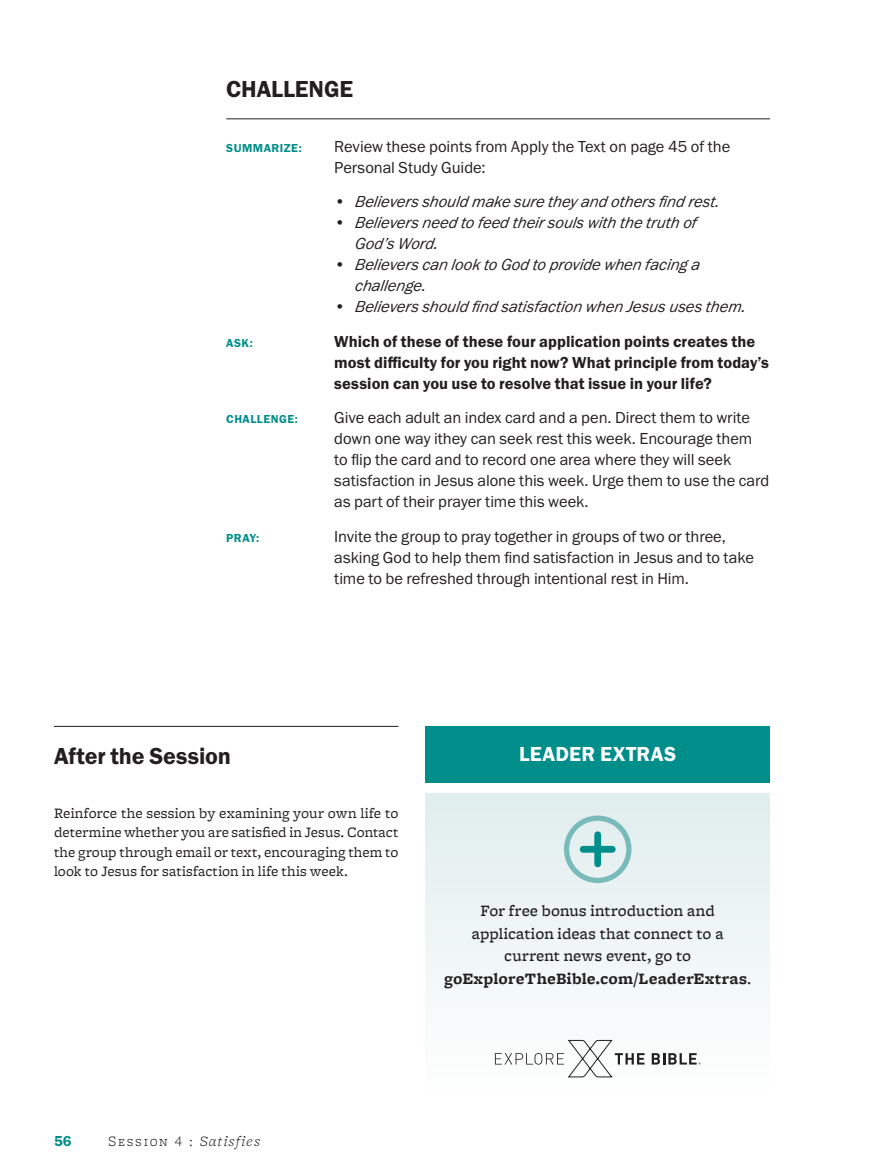
<style>
.page{position:relative;width:878px;height:1175px;background:#fff}
.page>*{position:absolute;margin:0;border:0;box-sizing:border-box;transform-origin:0 0}
.Head_2{font:24px "Franklin Gothic URW Dem";letter-spacing:-.005em;color:#231f20}
.Head_2-2{font:21px "Franklin Gothic URW Dem";letter-spacing:.02em;color:#fff}
.Body_2{font:16.5px/21px "Franklin Gothic URW Boo";letter-spacing:-.005em;color:#231f20}
.t1{font:italic 16.5px/21px "Franklin Gothic URW Boo Ita";color:#231f20}
.Body_2-2{font:16.5px/21px "Franklin Gothic URW Dem";color:#231f20}
.Body_1_Space{font:500 16.5px/22.5px "Freight Micro Pro";letter-spacing:.01em;color:#231f20;text-align:center}
.Body_1{font:15px/19.5px "Freight Micro Pro";letter-spacing:.01em;color:#231f20;text-align:justify}
.t2{font:300 15px "Freight Micro Pro";letter-spacing:.11em;color:#231f20}
.t3{font:15px "Franklin Gothic URW Dem";color:#008e8a}
.Body_2-3{font:12px "Franklin Gothic URW Dem";letter-spacing:.04em;color:#008e8a}
.s1{font-style:normal}
.s2{font-weight:700}
.s3{font-weight:400}
.s4{font-style:italic}
</style>
<div class="page">
<hr style="left:54px;top:726px;width:344px;height:1px;background:#231f20">
<hr style="left:226px;top:119px;width:544px;height:1px;background:#231f20">
<div style="left:425px;top:726px;width:345px;height:57px;background:#008e8a"></div>
<div style="left:425px;top:794px;width:345px;height:300px;background:linear-gradient(to bottom,#e1eeee,#fefefe)"></div>
<svg style="left:564px;top:815px;width:67px;height:68px;background:#b8dbdb"></svg>
<svg style="left:651px;top:1053px;width:49px;height:11px"></svg>
<svg style="left:495px;top:1039px;width:149px;height:39px"></svg>
<p class="Head_2" style="left:226px;top:74px;width:128px">CHALLENGE</p>
<p class="Body_2-3" style="left:226px;top:140px;width:77px">SUMMARIZE:</p>
<p class="Body_2" style="left:334px;top:135px;width:397px">Review these points from Apply the Text on page 45 of the<br>Personal Study Guide:</p>
<p class="t1" style="left:334px;top:191px;width:390px"><span class="s1">•</span> Believers should make sure they and others find rest.</p>
<p class="t1" style="left:354px;top:212px;width:343px;text-indent:-20px"><span class="s1">•</span> Believers need to feed theirsouls with the truth of<br>God’s Word.</p>
<p class="t1" style="left:354px;top:254px;width:350px;text-indent:-20px"><span class="s1">•</span> Believers can look to God to provide when facing a challenge.</p>
<p class="t1" style="left:334px;top:296px;width:416px"><span class="s1">•</span> Believers should find satisfaction when Jesus uses them.</p>
<p class="Body_2-3" style="left:226px;top:335px;width:28px">ASK:</p>
<p class="Body_2-2" style="left:334px;top:330px;width:436px">Which of these of these four application points creates the most difficulty for you right now? What principle from today’s session can you use to resolve that issue in your life?</p>
<p class="Body_2-3" style="left:226px;top:412px;width:73px">CHALLENGE:</p>
<p class="Body_2" style="left:334px;top:407px;width:436px">Give each adult an index card and a pen. Direct them to write down one way ithey can seek rest this week. Encourage them to flip the card and to record one area where they will seek satisfaction in Jesus alone this week. Urge them to use the card as part of their prayer time this week.</p>
<p class="Body_2-3" style="left:226px;top:530px;width:34px">PRAY:</p>
<p class="Body_2" style="left:334px;top:525px;width:421px">Invite the group to pray together in groups of two or three, asking God to help them find satisfaction in Jesus and to take time to be refreshed through intentional rest in Him.</p>
<p class="Head_2" style="left:54px;top:741px;width:178px">After the Session</p>
<p class="Body_1" style="left:54px;top:802px;width:346px">Reinforce the session by examining your own life to determine whether you are satisfied in Jesus. Contact the group through email or text, encouraging them to look to Jesus for satisfaction in life this week.</p>
<p class="Head_2-2" style="left:519px;top:741px;width:159px">LEADER EXTRAS</p>
<p class="Body_1_Space" style="left:444px;top:898px;width:308px">For free bonus introduction and application ideas that connect to a current news event, go to <span class="s2">goExploreTheBible.com/LeaderExtras</span><span class="s3">.</span></p>
<p class="t3" style="left:54px;top:1132px;width:19px">56</p>
<p class="t2" style="left:108px;top:1131px;width:154px">Session 4 : <span class="s4">Satisfies</span></p>
</div>
